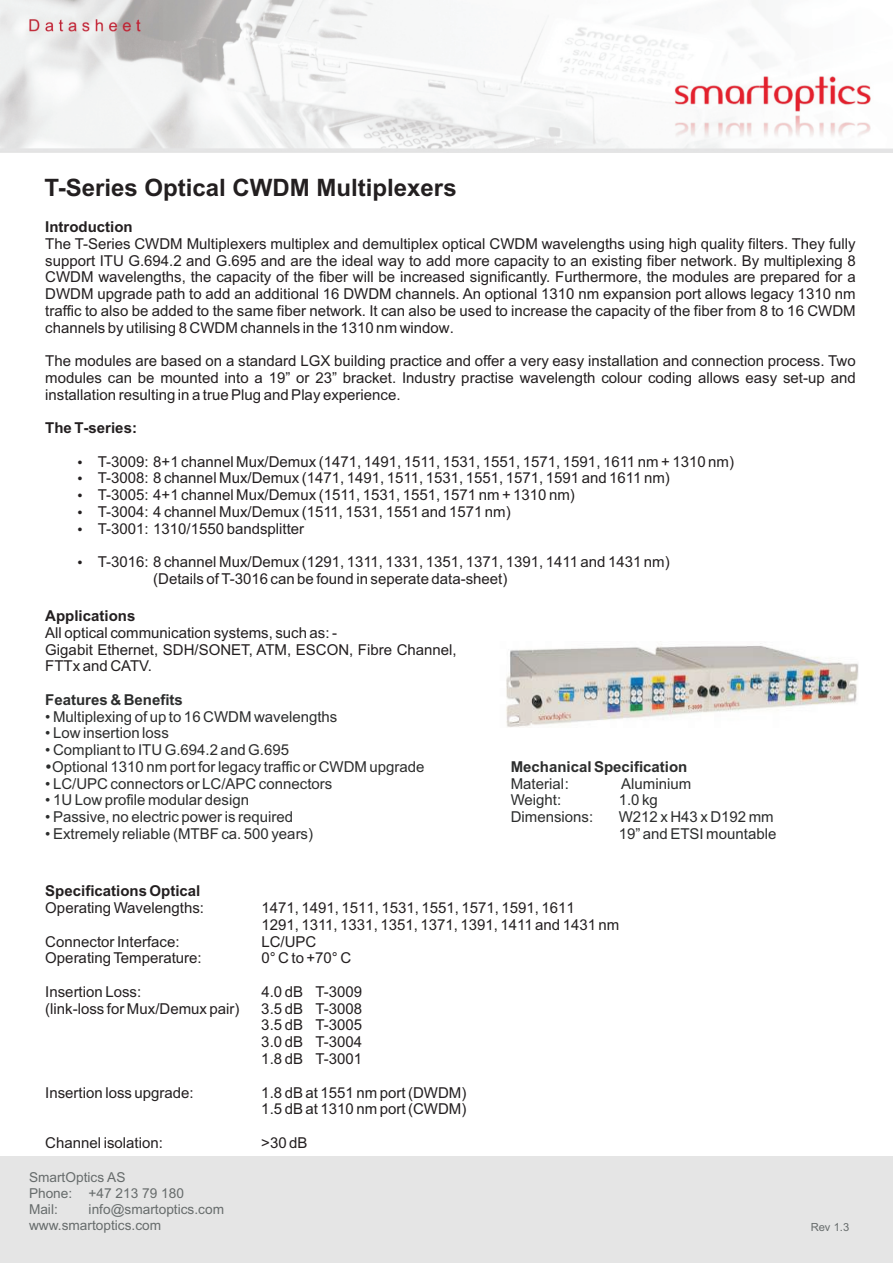
<style>
.page{position:relative;width:893px;height:1263px;background:#fff}
.page>*{position:absolute;margin:0;border:0;box-sizing:border-box;transform-origin:0 0}
.t1{font:700 24px "Arial";color:#231f20}
.t2{font:15px/16.8px "Arial";color:#231f20}
.t3{font:15px/16.8px "Arial";color:#2c2d2d}
.t4{font:700 15px "Arial";color:#231f20}
.t5{font:700 15px "Arial";color:#2c2d2d}
.t6{font:13.65px/16.2px "Arial";color:#676c6c}
.t7{font:11.25px "Arial";color:#676c6c}
</style>
<div class="page">
<div style="left:0;top:1155px;width:893px;height:107px;background:#e5e5e5"></div>
<img style="left:0;top:0;width:893px;height:153px">
<img style="left:506px;top:641px;width:353px;height:86px">
<h1 class="t1" style="left:45px;top:178px;width:414px">T-Series Optical CWDM Multiplexers</h1>
<p class="t4" style="left:45px;top:221px;width:89px">Introduction</p>
<p class="t2" style="left:45px;top:237px;width:812px;text-align:justify">The T-Series CWDM Multiplexers multiplex and demultiplex optical CWDM wavelengths using high quality filters. They fully support ITU G.694.2 and G.695 and are the ideal way to add more capacity to an existing fiber network. By multiplexing 8<br>CWDM wavelengths, the capacity of the fiber will be increased significantly. Furthermore, the modules are prepared for a DWDM upgrade path to add an additional 16 DWDM channels. An optional 1310 nm expansion port allows legacy 1310 nm traffic to also be added to the same fiber network. It can also be used to increase the capacity of the fiber from 8 to 16 CWDM channels by utilising 8 CWDM channels in the 1310 nm window.</p>
<p class="t2" style="left:45px;top:354px;width:812px;text-align:justify">The modules are based on a standard LGX building practice and offer a very easy installation and connection process. Two modules can be mounted into a 19” or 23” bracket. Industry practise wavelength colour coding allows easy set-up and installation resulting in a true Plug and Play experience.</p>
<p class="t4" style="left:45px;top:422px;width:93px">The T-series:</p>
<p class="t2" style="left:98px;top:454px;width:638px">T-3009: 8+1 channel Mux/Demux (1471, 1491, 1511, 1531, 1551, 1571, 1591, 1611 nm + 1310 nm)</p>
<p class="t2" style="left:98px;top:471px;width:573px">T-3008: 8 channel Mux/Demux (1471, 1491, 1511, 1531, 1551, 1571, 1591 and 1611 nm)<br>T-3005: 4+1 channel Mux/Demux (1511, 1531, 1551, 1571 nm + 1310 nm)<br>T-3004: 4 channel Mux/Demux (1511, 1531, 1551 and 1571 nm)<br>T-3001: 1310/1550 bandsplitter</p>
<p class="t2" style="left:153px;top:555px;width:518px;text-indent:-55px">T-3016: 8 channel Mux/Demux (1291, 1311, 1331, 1351, 1371, 1391, 1411 and 1431 nm) (Details of T-3016 can be found in seperate data-sheet)</p>
<p class="t4" style="left:45px;top:610px;width:92px">Applications</p>
<p class="t2" style="left:45px;top:625px;width:413px">All optical communication systems, such as: -<br>Gigabit Ethernet, SDH/SONET, ATM, ESCON, Fibre Channel,<br>FTTx and CATV.</p>
<p class="t5" style="left:45px;top:694px;width:139px">Features &amp; Benefits</p>
<p class="t3" style="left:45px;top:709px;width:294px">• Multiplexing of up to 16 CWDM wavelengths</p>
<p class="t3" style="left:45px;top:726px;width:125px">• Low insertion loss</p>
<p class="t3" style="left:52px;top:743px;width:374px;text-indent:-7px">• Compliant to ITU G.694.2 and G.695<br>Optional 1310 nm port for legacy traffic or CWDM upgrade</p>
<p class="t5" style="left:511px;top:761px;width:178px">Mechanical Specification</p>
<p class="t3" style="left:45px;top:776px;width:289px">• LC/UPC connectors or LC/APC connectors</p>
<p class="t3" style="left:511px;top:776px;width:60px">Material:</p>
<p class="t3" style="left:621px;top:776px;width:72px">Aluminium</p>
<p class="t3" style="left:45px;top:793px;width:205px">• 1U Low profile modular design</p>
<p class="t3" style="left:511px;top:793px;width:52px">Weight:</p>
<p class="t3" style="left:619px;top:793px;width:41px">1.0 kg</p>
<p class="t3" style="left:45px;top:810px;width:249px">• Passive, no electric power is required</p>
<p class="t3" style="left:511px;top:810px;width:84px">Dimensions:</p>
<p class="t3" style="left:619px;top:810px;width:157px">W212 x H43 x D192 mm</p>
<p class="t3" style="left:45px;top:826px;width:269px">• Extremely reliable (MTBF ca. 500 years)</p>
<p class="t3" style="left:619px;top:826px;width:159px">19” and ETSI mountable</p>
<p class="t4" style="left:45px;top:885px;width:157px">Specifications Optical</p>
<p class="t2" style="left:45px;top:901px;width:160px">Operating Wavelengths:</p>
<p class="t2" style="left:261px;top:901px;width:360px">1471, 1491, 1511, 1531, 1551, 1571, 1591, 1611<br>1291, 1311, 1331, 1351, 1371, 1391, 1411 and 1431 nm</p>
<p class="t2" style="left:45px;top:934px;width:136px">Connector Interface:</p>
<p class="t2" style="left:261px;top:934px;width:57px">LC/UPC</p>
<p class="t2" style="left:45px;top:951px;width:158px">Operating Temperature:</p>
<p class="t2" style="left:261px;top:951px;width:91px">0° C to +70° C</p>
<p class="t2" style="left:45px;top:985px;width:97px">Insertion Loss:</p>
<p class="t2" style="left:261px;top:985px;width:102px">4.0 dB T-3009</p>
<p class="t2" style="left:45px;top:1001px;width:196px">(link-loss for Mux/Demux pair)</p>
<p class="t2" style="left:261px;top:1001px;width:102px;text-align:justify">3.5 dB T-3008<br>3.5 dB T-3005<br>3.0 dB T-3004<br>1.8 dB T-3001</p>
<p class="t2" style="left:45px;top:1085px;width:150px">Insertion loss upgrade:</p>
<p class="t2" style="left:261px;top:1085px;width:207px">1.8 dB at 1551 nm port (DWDM)<br>1.5 dB at 1310 nm port (CWDM)</p>
<p class="t2" style="left:45px;top:1135px;width:119px">Channel isolation:</p>
<p class="t2" style="left:261px;top:1135px;width:48px">&gt;30 dB</p>
<p class="t6" style="left:29px;top:1170px;width:157px">SmartOptics AS<br>Phone: +47 213 79 180<br>Mail:</p>
<p class="t6" style="left:29px;top:1202px;width:197px;text-indent:60px">info@smartoptics.com www.smartoptics.com</p>
<p class="t7" style="left:811px;top:1223px;width:40px">Rev 1.3</p>
</div>
